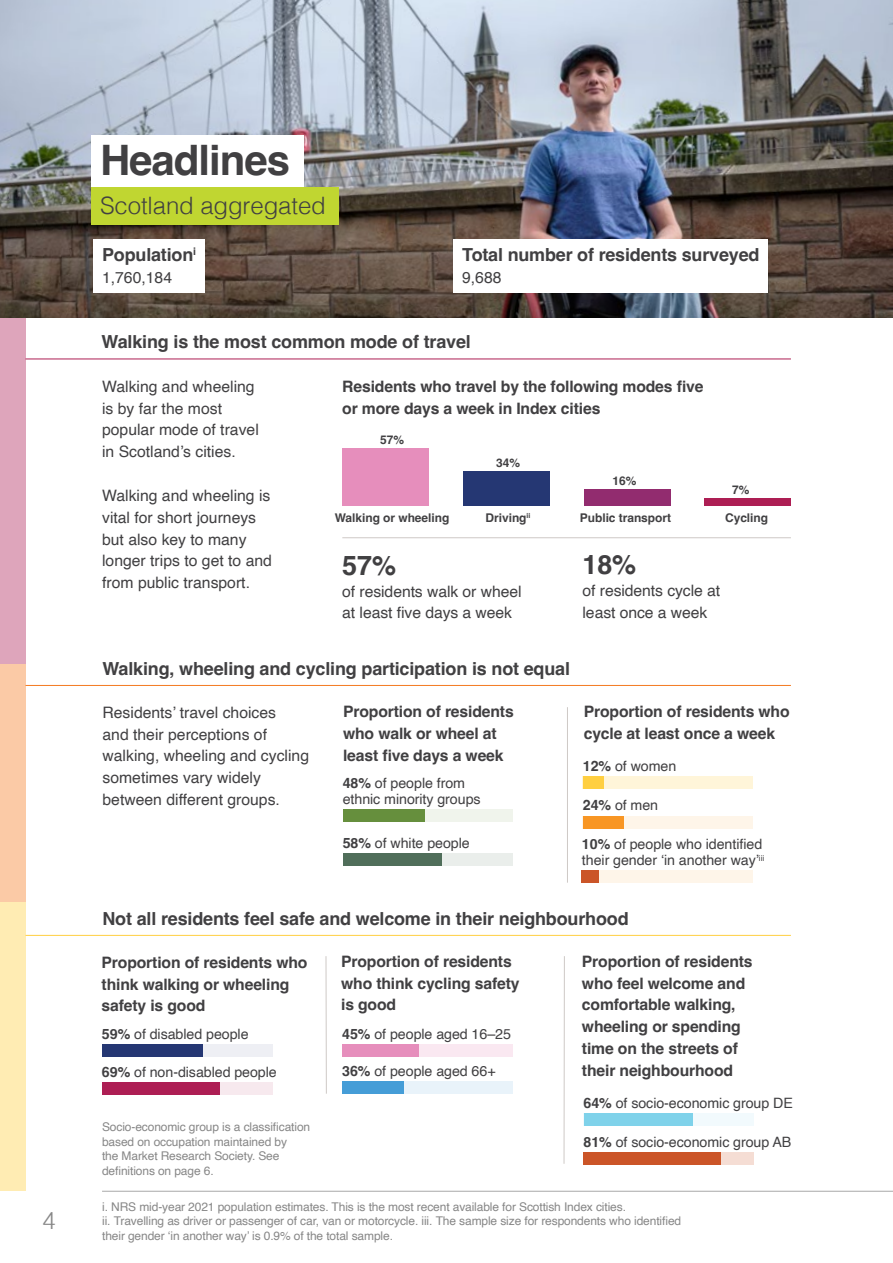
<style>
.page{position:relative;width:893px;height:1263px;background:#fff}
.page>*{position:absolute;margin:0;border:0;box-sizing:border-box;transform-origin:0 0}
.Page_title__h2{font:700 42px "Helvetica";letter-spacing:-.025em;color:#414042}
.Stat__p{font:700 27px "Helvetica";color:#414042}
.Page_subtitle__p{font:300 24px "Helvetica";letter-spacing:-.005em;color:#414042}
.t1{font:300 24px "Helvetica";color:#878787}
.Section_heading__h3{font:700 18px "Helvetica";letter-spacing:-.01em;color:#414042}
.Section_heading_with_shading{font:700 18px "Helvetica";letter-spacing:-.01em;color:#414042}
.Stat_Graph_title__h4{font:700 15.75px/21.8px "Helvetica";letter-spacing:-.01em;color:#414042}
.Body__balance_ragged_lines{font:15.75px/21.8px "Helvetica";color:#414042}
.Stat__p-2{font:15.75px/21.8px "Helvetica";letter-spacing:-.005em;color:#414042}
.Smaller_stat__p{font:14.25px/16.4px "Helvetica";letter-spacing:-.005em;color:#414042}
.Footnote{font:12px/14.5px "Helvetica";letter-spacing:-.01em;color:#878787}
.Bar_graph_category__h5{font:12px "Helvetica";letter-spacing:-.01em;color:#878787}
.Section_heading_with_shading-2{font:12px "Helvetica";letter-spacing:-.01em;color:#878787}
.Bar_graph_category__h5-2{font:700 12px "Helvetica";letter-spacing:-.005em;color:#414042}
.Bar_graph_figure{font:700 12px "Helvetica";color:#414042}
.s1{font-weight:700}
.s2{font-size:12.15px}
</style>
<div class="page">
<div style="left:0;top:305px;width:26px;height:359px;background:#dea5bb"></div>
<hr style="left:26px;top:359px;width:765px;height:1px;background:#ad1e54">
<div style="left:0;top:664px;width:26px;height:238px;background:#fbcaa6"></div>
<div style="left:0;top:902px;width:26px;height:289px;background:#ffecb3"></div>
<hr style="left:102px;top:1191px;width:791px;height:1px;background:#b2b2b2">
<img style="left:0;top:0;width:893px;height:317px">
<div style="left:342px;top:449px;width:87px;height:57px;background:#e68ebc"></div>
<div style="left:463px;top:472px;width:87px;height:34px;background:#253773"></div>
<div style="left:584px;top:490px;width:87px;height:16px;background:#922c6f"></div>
<div style="left:704px;top:499px;width:87px;height:7px;background:#ad1e54"></div>
<hr style="left:342px;top:537px;width:449px;height:1px;background:#cec9c6">
<hr style="left:26px;top:685px;width:765px;height:1px;background:#f47a20">
<hr style="left:26px;top:935px;width:765px;height:1px;background:#ffcf41">
<div style="left:343px;top:809px;width:169px;height:13px;background:#f0f4ec"></div>
<div style="left:343px;top:853px;width:169px;height:12px;background:#eaeeeb"></div>
<div style="left:583px;top:776px;width:170px;height:13px;background:#fff5d9"></div>
<div style="left:583px;top:816px;width:170px;height:12px;background:#fef5e9"></div>
<div style="left:102px;top:1082px;width:170px;height:13px;background:#f7e9ee"></div>
<div style="left:102px;top:1044px;width:170px;height:13px;background:#eeeff4"></div>
<div style="left:342px;top:1044px;width:170px;height:12px;background:#fae8f1"></div>
<div style="left:342px;top:1081px;width:170px;height:13px;background:#e9f3fa"></div>
<div style="left:584px;top:1113px;width:170px;height:13px;background:#f2fafd"></div>
<div style="left:584px;top:1152px;width:170px;height:12px;background:#f5ddd4"></div>
<hr style="left:567px;top:707px;width:1px;height:176px;background:#cec9c6">
<hr style="left:326px;top:956px;width:1px;height:138px;background:#cec9c6">
<hr style="left:564px;top:956px;width:1px;height:208px;background:#cec9c6">
<div style="left:343px;top:809px;width:81px;height:13px;background:#668f3d"></div>
<div style="left:343px;top:853px;width:98px;height:12px;background:#506e5a"></div>
<div style="left:583px;top:776px;width:20px;height:13px;background:#ffcf41"></div>
<div style="left:583px;top:816px;width:41px;height:12px;background:#f89624"></div>
<div style="left:102px;top:1044px;width:100px;height:13px;background:#253773"></div>
<div style="left:102px;top:1082px;width:117px;height:13px;background:#ad1e54"></div>
<div style="left:342px;top:1044px;width:77px;height:12px;background:#e68ebc"></div>
<div style="left:342px;top:1081px;width:61px;height:13px;background:#459dd7"></div>
<div style="left:584px;top:1113px;width:108px;height:13px;background:#7fd2ea"></div>
<div style="left:584px;top:1152px;width:137px;height:12px;background:#cb5528"></div>
<div style="left:582px;top:870px;width:170px;height:13px;background:#fef5e9"></div>
<div style="left:582px;top:870px;width:17px;height:13px;background:#cb5528"></div>
<div style="left:92px;top:135px;width:212px;height:52px;background:#fff"></div>
<div style="left:92px;top:187px;width:247px;height:38px;background:#c0d631"></div>
<div style="left:94px;top:239px;width:111px;height:54px;background:#fff"></div>
<div style="left:454px;top:239px;width:314px;height:54px;background:#fff"></div>
<h3 class="t1" style="left:43px;top:1200px;width:15px">4</h3>
<h2 class="Page_title__h2" style="left:100px;top:135px;width:192px">Headlines</h2>
<p class="Page_subtitle__p" style="left:100px;top:185px;width:227px">Scotland aggregated</p>
<h3 class="Section_heading_with_shading" style="left:102px;top:244px;width:96px">Population<sup>i</sup></h3>
<p class="Body__balance_ragged_lines" style="left:102px;top:267px;width:72px">1,760,184</p>
<h3 class="Section_heading_with_shading" style="left:462px;top:244px;width:299px">Total number of residents surveyed</h3>
<p class="Body__balance_ragged_lines" style="left:462px;top:267px;width:41px">9,688</p>
<h3 class="Section_heading__h3" style="left:102px;top:331px;width:371px">Walking is the most common mode of travel</h3>
<p class="Body__balance_ragged_lines" style="left:102px;top:376px;width:158px">Walking and wheeling is by far the most popular mode of travel in Scotland’s cities.</p>
<p class="Body__balance_ragged_lines" style="left:102px;top:485px;width:171px">Walking and wheeling is vital for short journeys but also key to many longer trips to get to and from public transport.</p>
<h4 class="Stat_Graph_title__h4" style="left:342px;top:377px;width:363px">Residents who travel by the following modes five or more days a week in Index cities</h4>
<p class="Bar_graph_figure" style="left:380px;top:432px;width:26px">57%</p>
<p class="Bar_graph_figure" style="left:496px;top:455px;width:26px">34%</p>
<p class="Bar_graph_figure" style="left:613px;top:473px;width:26px">16%</p>
<p class="Bar_graph_figure" style="left:732px;top:482px;width:19px">7%</p>
<h5 class="Bar_graph_category__h5-2" style="left:486px;top:510px;width:46px">Driving<sup>ii</sup></h5>
<h5 class="Bar_graph_category__h5-2" style="left:725px;top:510px;width:44px">Cycling</h5>
<h5 class="Bar_graph_category__h5-2" style="left:335px;top:510px;width:116px">Walking or wheeling</h5>
<h5 class="Bar_graph_category__h5-2" style="left:580px;top:510px;width:93px">Public transport</h5>
<p class="Stat__p" style="left:583px;top:548px;width:55px">18%</p>
<p class="Stat__p-2" style="left:583px;top:580px;width:139px">of residents cycle at least once a week</p>
<p class="Stat__p" style="left:342px;top:549px;width:55px">57%</p>
<p class="Stat__p-2" style="left:342px;top:581px;width:181px">of residents walk or wheel at least five days a week</p>
<h3 class="Section_heading__h3" style="left:102px;top:657px;width:469px">Walking, wheeling and cycling participation is not equal</h3>
<p class="Body__balance_ragged_lines" style="left:102px;top:702px;width:208px">Residents’ travel choices<br>and their perceptions of walking, wheeling and cycling sometimes vary widely between different groups.</p>
<h4 class="Stat_Graph_title__h4" style="left:343px;top:702px;width:172px">Proportion of residents who walk or wheel at least five days a week</h4>
<p class="Smaller_stat__p" style="left:343px;top:775px;width:139px"><span class="s1">48%</span> of people from ethnic minority groups</p>
<p class="Smaller_stat__p" style="left:343px;top:835px;width:129px"><span class="s1">58%</span> of white people</p>
<h4 class="Stat_Graph_title__h4" style="left:584px;top:702px;width:207px">Proportion of residents who cycle at least once a week</h4>
<p class="Smaller_stat__p" style="left:583px;top:758px;width:95px"><span class="s1">12%</span> of women</p>
<p class="Smaller_stat__p" style="left:583px;top:797px;width:77px"><span class="s1">24%</span> of men</p>
<p class="Smaller_stat__p" style="left:582px;top:836px;width:184px"><span class="s1">10%</span> of people who identified their gender ‘in another way’<sup>iii</sup></p>
<h3 class="Section_heading__h3" style="left:102px;top:907px;width:528px">Not all residents feel safe and welcome in their neighbourhood</h3>
<h4 class="Stat_Graph_title__h4" style="left:102px;top:953px;width:207px">Proportion of residents who think walking or wheeling safety is good</h4>
<p class="Smaller_stat__p" style="left:102px;top:1026px;width:148px"><span class="s1">59%</span> of disabled people</p>
<p class="Smaller_stat__p" style="left:102px;top:1064px;width:176px"><span class="s1">69%</span> of non-disabled people</p>
<h4 class="Stat_Graph_title__h4" style="left:341px;top:952px;width:180px">Proportion of residents who think cycling safety is good</h4>
<p class="Smaller_stat__p" style="left:342px;top:1026px;width:170px"><span class="s1">45%</span> of people aged 16–25</p>
<p class="Smaller_stat__p" style="left:342px;top:1063px;width:155px"><span class="s1">36%</span> of people aged 66+</p>
<h4 class="Stat_Graph_title__h4" style="left:582px;top:952px;width:172px">Proportion of residents who feel welcome and comfortable walking, wheeling or spending time on the streets of their neighbourhood</h4>
<p class="Smaller_stat__p" style="left:584px;top:1095px;width:211px"><span class="s1">64%</span> of socio-economic group DE</p>
<p class="Smaller_stat__p" style="left:584px;top:1134px;width:209px"><span class="s1">81%</span> of socio-economic group AB</p>
<p class="Footnote" style="left:102px;top:1120px;width:210px">Socio-economic group is a classification based on occupation maintained by<br>the Market Research Society. See definitions on page 6.</p>
<h3 class="Section_heading_with_shading-2" style="left:102px;top:1197px;width:525px"><span class="s2">i.</span> NRS mid-year 2021 population estimates. This is the most recent available for Scottish Index cities.</h3>
<h5 class="Bar_graph_category__h5" style="left:102px;top:1212px;width:581px"><span class="s2">ii.</span> Travelling as driver or passenger of car, van or motorcycle. <span class="s2">iii.</span> The sample size for respondents who identified</h5>
<p class="Footnote" style="left:102px;top:1229px;width:292px">their gender ‘in another way’ is 0.9% of the total sample.</p>
</div>
